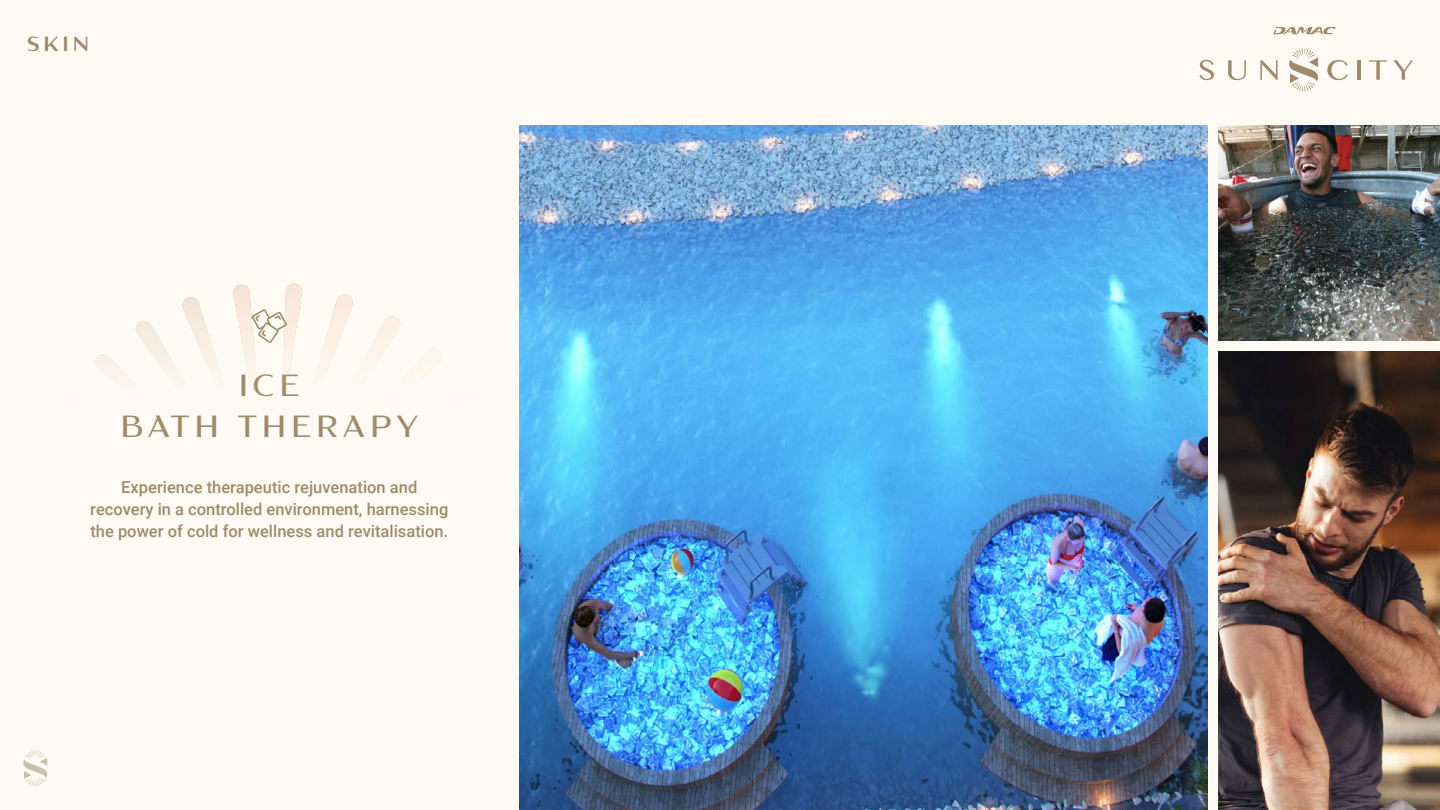
<style>
.page{position:relative;width:1440px;height:810px;background:#fffbf4}
.page>*{position:absolute;margin:0;border:0;box-sizing:border-box;transform-origin:0 0}
.t1{font:600 33.75px/41.2px "Mirante";letter-spacing:.16em;color:#9e8b6b}
.t2{font:700 22.5px "Mirante";color:#9e8b6b}
.t3{font:500 16.5px/21.8px "Roboto";color:#9e8b6b;text-align:center}
</style>
<div class="page">
<img style="left:520px;top:126px;width:688px;height:684px">
<img style="left:1219px;top:351px;width:221px;height:459px">
<img style="left:1219px;top:126px;width:221px;height:215px">
<svg style="left:1273px;top:27px;width:63px;height:7px"></svg>
<svg style="left:1289px;top:49px;width:30px;height:42px"></svg>
<svg style="left:1199px;top:60px;width:15px;height:20px"></svg>
<svg style="left:1228px;top:60px;width:18px;height:20px"></svg>
<svg style="left:1260px;top:60px;width:18px;height:20px"></svg>
<svg style="left:1327px;top:60px;width:21px;height:20px"></svg>
<hr style="left:1357px;top:60px;width:3px;height:20px;background:#9e8b6b">
<svg style="left:1369px;top:60px;width:18px;height:20px"></svg>
<svg style="left:1394px;top:60px;width:19px;height:20px"></svg>
<svg style="left:23px;top:750px;width:25px;height:36px"></svg>
<img style="left:95px;top:284px;width:347px;height:93px">
<svg style="left:252px;top:309px;width:35px;height:34px"></svg>
<h2 class="t2" style="left:27px;top:31px;width:64px">SKIN</h2>
<h1 class="t1" style="left:121px;top:406px;width:100px">BATH</h1>
<h1 class="t1" style="left:238px;top:365px;width:182px">ICE<br>THERAPY</h1>
<p class="t3" style="left:90px;top:476px;width:360px">Experience therapeutic rejuvenation and recovery in a controlled environment, harnessing the power of cold for wellness and revitalisation.</p>
</div>
